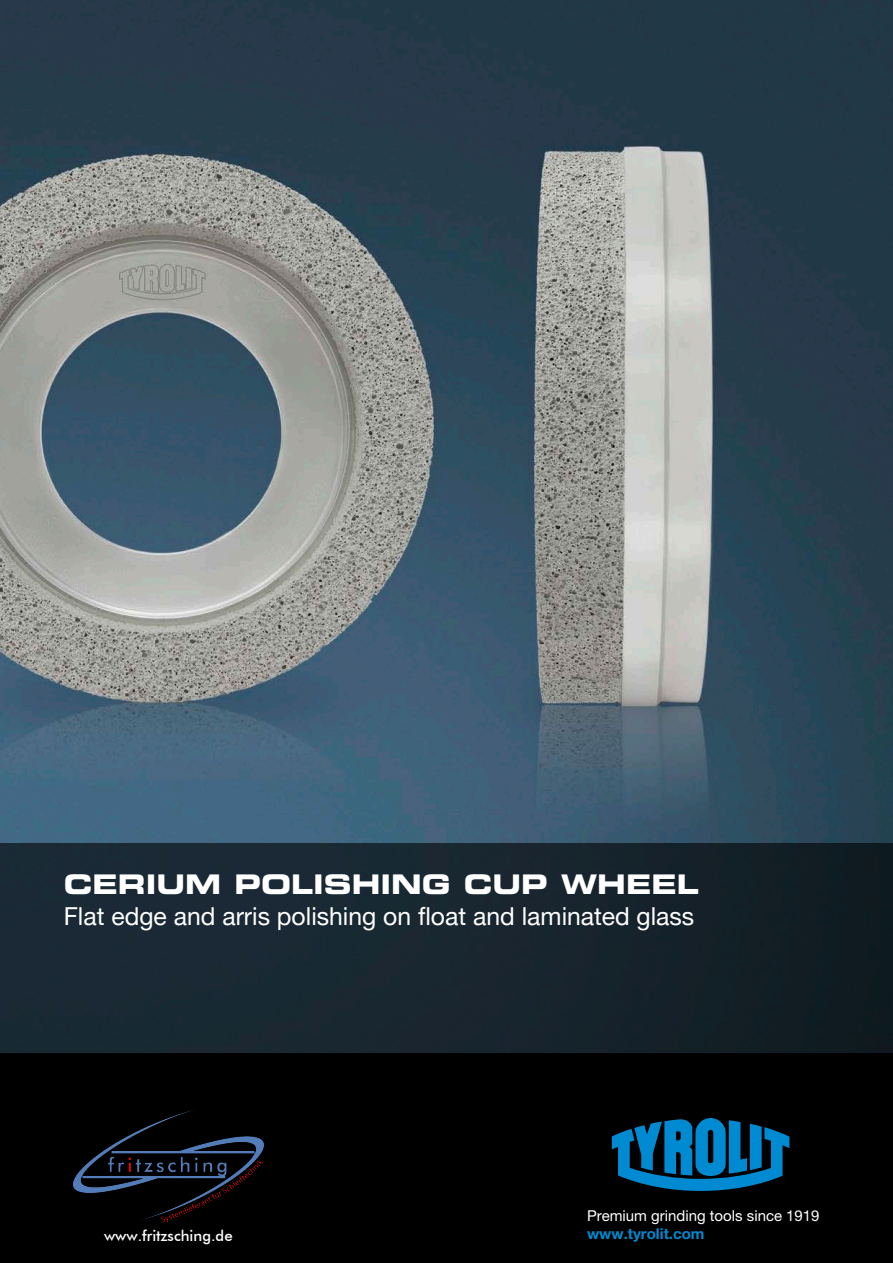
<style>
.page{position:relative;width:893px;height:1263px;background:#fff}
.page>*{position:absolute;margin:0;border:0;box-sizing:border-box;transform-origin:0 0}
.t1{font:27px "Eurostile LT Std Bold Ex 2";color:#fff}
.t2{font:24.75px "Helvetica Neue LTW1 G";color:#fff}
.t3{font:15px "Helvetica Neue LT Pro";color:#fff}
.t4{font:500 15px "Futura BT";color:#fff}
.t5{font:700 15px "Helvetica Neue LT Pro";color:#008ad1}
</style>
<div class="page">
<img style="left:0;top:0;width:893px;height:843px">
<div style="left:0;top:1053px;width:893px;height:210px;background:#000"></div>
<div style="left:0;top:843px;width:893px;height:210px;background:linear-gradient(to right,#1c2d39,#121d24)"></div>
<svg style="left:612px;top:1118px;width:177px;height:73px"></svg>
<img style="left:73px;top:1110px;width:191px;height:113px">
<p class="t1" style="left:64px;top:865px;width:636px">CERIUM POLISHING CUP WHEEL</p>
<p class="t2" style="left:64px;top:901px;width:632px">Flat edge and arris polishing on float and laminated glass</p>
<p class="t4" style="left:104px;top:1226px;width:130px">www.fritzsching.de</p>
<p class="t3" style="left:587px;top:1207px;width:234px">Premium grinding tools since 1919</p>
<p class="t5" style="left:587px;top:1224px;width:119px">www.tyrolit.com</p>
</div>
